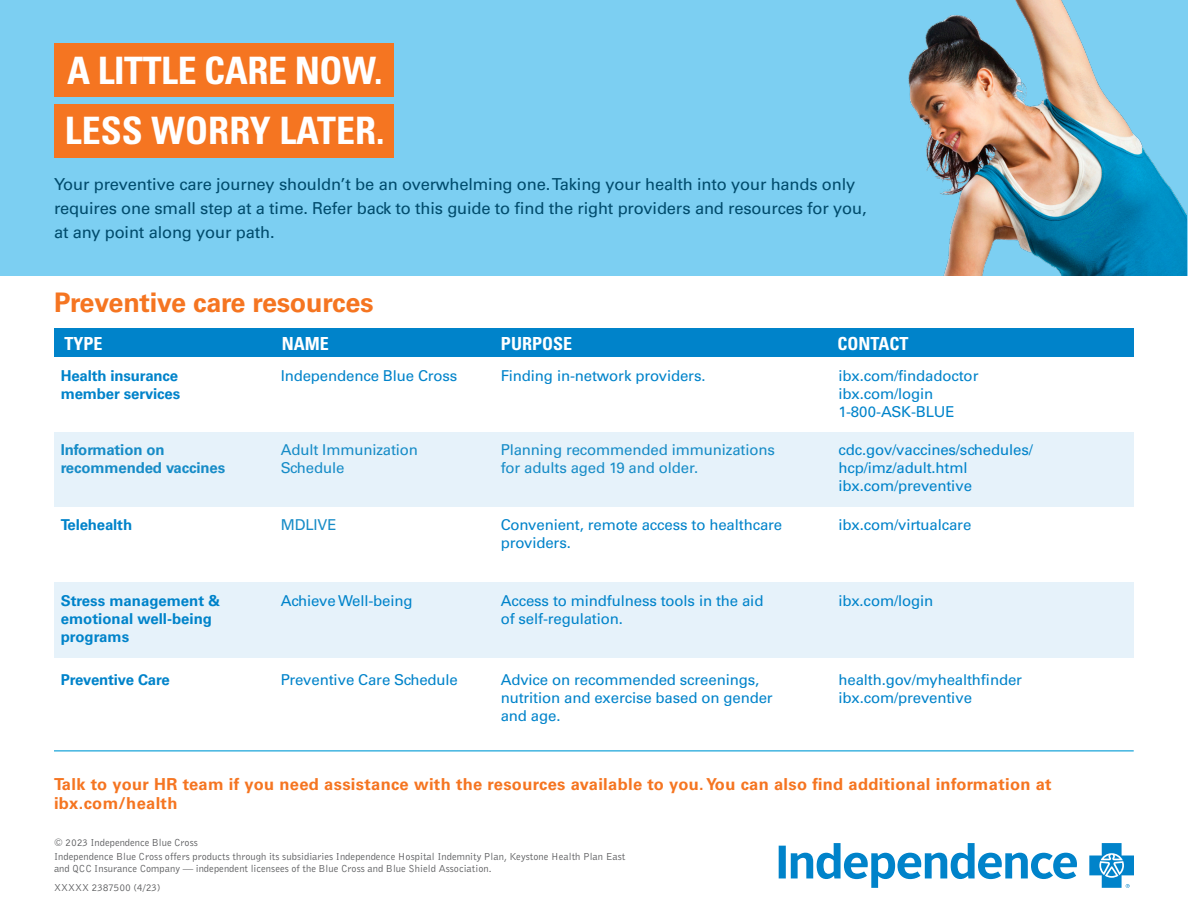
<style>
.page{position:relative;width:1188px;height:918px;background:#fff}
.page>*{position:absolute;margin:0;border:0;box-sizing:border-box;transform-origin:0 0}
.t1{font:700 condensed 37.8px "Univers LT Std";letter-spacing:-.01em;color:#fff}
.t2{font:700 27px "Univers LT Std";letter-spacing:-.01em;color:#f57521}
.t3{font:700 condensed 18px "Univers LT Std";color:#fff}
.t4{font:16.5px/24px "Univers LT Std";letter-spacing:-.01em;color:#004b6c}
.t5{font:700 16.5px/19.5px "Univers LT Std";letter-spacing:.02em;color:#f57521}
.t6{font:15px/18px "Univers LT Std";letter-spacing:-.01em;color:#0083ca}
.t7{font:700 15px/18px "Univers LT Std";letter-spacing:-.01em;color:#0083ca}
.t8{font:15px/18px "Univers LT Std";letter-spacing:-.01em;color:#178cc7}
.t9{font:700 15px/18px "Univers LT Std";letter-spacing:-.01em;color:#178cc7}
.Disclaimer{font:10.5px/12px "Bell Gothic";letter-spacing:.005em;color:#57585a}
</style>
<div class="page">
<div style="left:0;top:0;width:1188px;height:275px;background:#7ccff2"></div>
<img style="left:908px;top:0;width:279px;height:275px">
<div style="left:54px;top:432px;width:1080px;height:75px;background:#e6f2fa"></div>
<div style="left:54px;top:328px;width:1080px;height:28px;background:#0083ca"></div>
<div style="left:54px;top:583px;width:1080px;height:75px;background:#e6f2fa"></div>
<hr style="left:54px;top:750px;width:1080px;height:2px;background:#009bd5">
<div style="left:54px;top:104px;width:340px;height:54px;background:#f57521"></div>
<div style="left:54px;top:43px;width:340px;height:54px;background:#f57521"></div>
<svg style="left:779px;top:843px;width:355px;height:45px"></svg>
<p class="t1" style="left:67px;top:47px;width:317px">A LITTLE CARE NOW.</p>
<p class="t1" style="left:65px;top:108px;width:321px">LESS WORRY LATER.</p>
<p class="t4" style="left:54px;top:172px;width:814px">Your preventive care journey shouldn’t be an overwhelming one. Taking your health into your hands only requires one small step at a time. Refer back to this guide to find the right providers and resources for you, at any point along your path.</p>
<p class="t2" style="left:54px;top:286px;width:321px">Preventive care resources</p>
<p class="t3" style="left:64px;top:333px;width:40px">TYPE</p>
<p class="t3" style="left:282px;top:333px;width:48px">NAME</p>
<p class="t3" style="left:501px;top:333px;width:73px">PURPOSE</p>
<p class="t3" style="left:837px;top:333px;width:72px">CONTACT</p>
<p class="t7" style="left:61px;top:367px;width:121px">Health insurance member services</p>
<p class="t6" style="left:281px;top:367px;width:178px">Independence Blue Cross</p>
<p class="t6" style="left:501px;top:367px;width:207px">Finding in-network providers.</p>
<p class="t6" style="left:839px;top:367px;width:141px">ibx.com/findadoctor</p>
<p class="t6" style="left:839px;top:385px;width:96px">ibx.com/login</p>
<p class="t6" style="left:839px;top:403px;width:118px">1-800-ASK-BLUE</p>
<p class="t9" style="left:61px;top:441px;width:166px">Information on recommended vaccines</p>
<p class="t7" style="left:61px;top:516px;width:73px">Telehealth</p>
<p class="t8" style="left:281px;top:441px;width:139px">Adult Immunization<br>Schedule</p>
<p class="t8" style="left:281px;top:516px;width:57px">MDLIVE</p>
<p class="t8" style="left:501px;top:441px;width:276px">Planning recommended immunizations for adults aged 19 and older.</p>
<p class="t6" style="left:501px;top:516px;width:283px">Convenient, remote access to healthcare providers.</p>
<p class="t6" style="left:839px;top:441px;width:196px">cdc.gov/vaccines/schedules/ hcp/imz/adult.html</p>
<p class="t6" style="left:839px;top:477px;width:135px">ibx.com/preventive</p>
<p class="t6" style="left:839px;top:516px;width:134px">ibx.com/virtualcare</p>
<p class="t7" style="left:61px;top:591px;width:161px">Stress management &amp; emotional well-being programs</p>
<p class="t7" style="left:61px;top:671px;width:110px">Preventive Care</p>
<p class="t6" style="left:281px;top:591px;width:133px">Achieve Well-being</p>
<p class="t6" style="left:281px;top:671px;width:179px">Preventive Care Schedule</p>
<p class="t6" style="left:501px;top:591px;width:264px">Access to mindfulness tools in the aid</p>
<p class="t6" style="left:501px;top:609px;width:124px">of self-regulation.</p>
<p class="t6" style="left:501px;top:671px;width:274px">Advice on recommended screenings, nutrition and exercise based on gender and age.</p>
<p class="t6" style="left:838px;top:591px;width:96px">ibx.com/login</p>
<p class="t6" style="left:839px;top:671px;width:185px">health.gov/myhealthfinder</p>
<p class="t6" style="left:839px;top:689px;width:135px">ibx.com/preventive</p>
<p class="t5" style="left:54px;top:775px;width:999px">Talk to your HR team if you need assistance with the resources available to you. You can also find additional information at ibx.com/health</p>
<p class="Disclaimer" style="left:54px;top:836px;width:145px">© 2023 Independence Blue Cross</p>
<p class="Disclaimer" style="left:54px;top:850px;width:573px">Independence Blue Cross offers products through its subsidiaries Independence Hospital Indemnity Plan, Keystone Health Plan East and QCC Insurance Company — independent licensees of the Blue Cross and Blue Shield Association.</p>
<p class="Disclaimer" style="left:54px;top:881px;width:108px">XXXXX 2387500 (4/23)</p>
</div>
